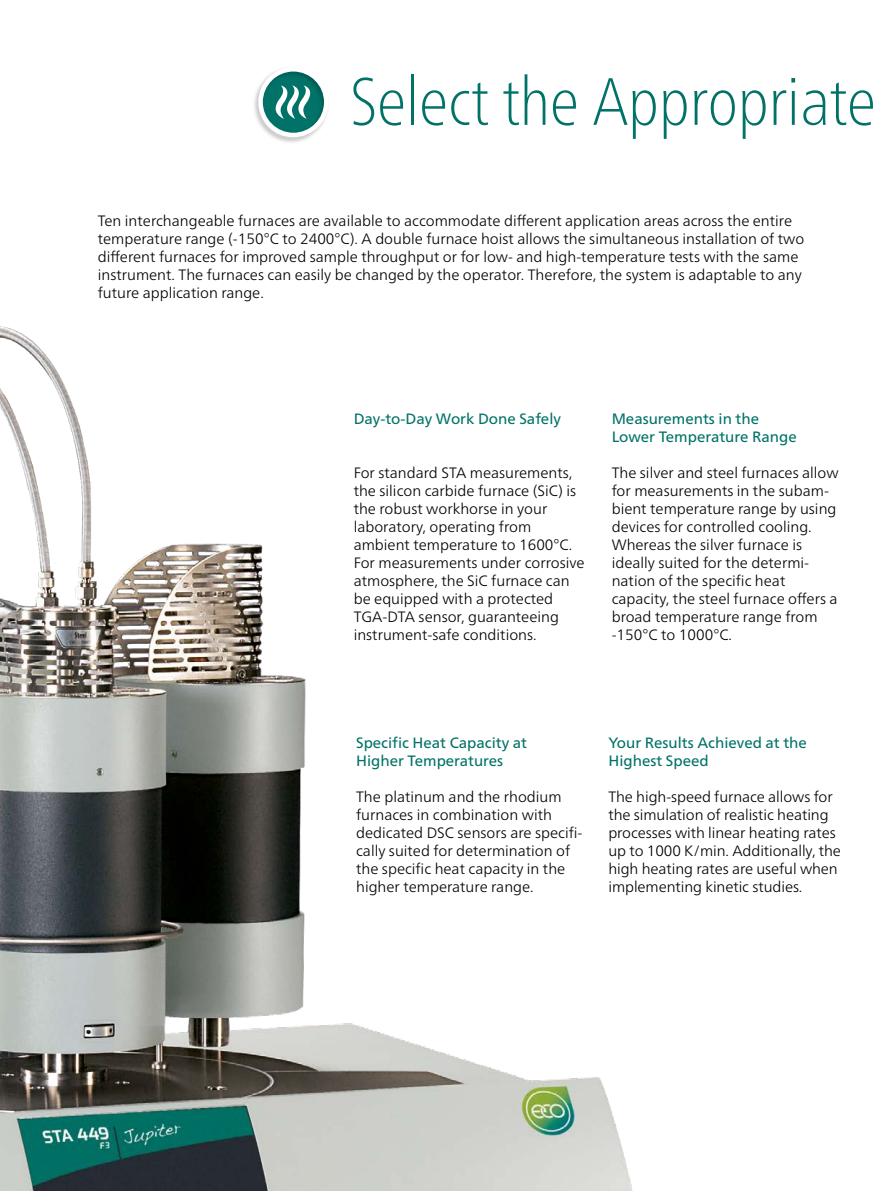
<style>
.page{position:relative;width:893px;height:1191px;background:#fff}
.page>*{position:absolute;margin:0;border:0;box-sizing:border-box;transform-origin:0 0}
.Fließtext_de_n{font:100 condensed 66.75px "Frutiger Neue LTW1 G";color:#007268}
.Fließtext_en_n{font:300 15px/18px "Frutiger Neue LTW1 G";color:#000}
.Fließtext_de_n-2{font:300 15px/18px "Frutiger Neue LTW1 G";color:#000}
.Subhead_2_grün_n{font:300 15px/18px "Frutiger Neue LTW1 G";letter-spacing:-.005em;color:#000}
.Subhead_2_grün_n-2{font:15px/18px "Frutiger Neue LTW1 G";color:#007268}
</style>
<div class="page">
<img style="left:0;top:326px;width:633px;height:865px">
<div style="left:252px;top:65px;width:79px;height:79px;background:#000;opacity:.25"></div>
<div style="left:258px;top:67px;width:70px;height:70px;border:4px solid #fff;border-radius:50%"></div>
<svg style="left:272px;top:85px;width:41px;height:34px"></svg>
<p class="Fließtext_de_n" style="left:350px;top:53px;width:527px">Select the Appropriate</p>
<p class="Fließtext_de_n-2" style="left:98px;top:211px;width:708px">Ten interchangeable furnaces are available to accommodate different application areas across the entire temperature range (-150°C to 2400°C). A double furnace hoist allows the simultaneous installation of two different furnaces for improved sample throughput or for low- and high-temperature tests with the same instrument. The furnaces can easily be changed by the operator. Therefore, the system is adaptable to any future application range.</p>
<p class="Subhead_2_grün_n-2" style="left:354px;top:409px;width:209px">Day-to-Day Work Done Safely</p>
<p class="Fließtext_en_n" style="left:354px;top:463px;width:232px">For standard STA measurements, the silicon carbide furnace (SiC) is the robust workhorse in your laboratory, operating from ambient temperature to 1600°C.<br>For measurements under corrosive atmosphere, the SiC furnace can be equipped with a protected<br>TGA-DTA sensor, guaranteeing instrument-safe conditions.</p>
<p class="Subhead_2_grün_n-2" style="left:612px;top:409px;width:186px">Measurements in the<br>Lower Temperature Range</p>
<p class="Fließtext_en_n" style="left:612px;top:463px;width:229px">The silver and steel furnaces allow for measurements in the subam&shy;bient temperature range by using devices for controlled cooling.<br>Whereas the silver furnace is ideally suited for the determi&shy;nation of the specific heat capacity, the steel furnace offers a broad temperature range from -150°C to 1000°C.</p>
<p class="Subhead_2_grün_n-2" style="left:356px;top:733px;width:172px">Specific Heat Capacity at<br>Higher Temperatures</p>
<p class="Subhead_2_grün_n" style="left:356px;top:787px;width:228px">The platinum and the rhodium furnaces in combination with dedicated DSC sensors are specifi&shy;cally suited for determination of the specific heat capacity in the higher temperature range.</p>
<p class="Subhead_2_grün_n-2" style="left:608px;top:733px;width:200px">Your Results Achieved at the<br>Highest Speed</p>
<p class="Subhead_2_grün_n" style="left:608px;top:787px;width:234px">The high-speed furnace allows for the simulation of realistic heating processes with linear heating rates up to 1000 K/min. Additionally, the high heating rates are useful when implementing kinetic studies.</p>
</div>
